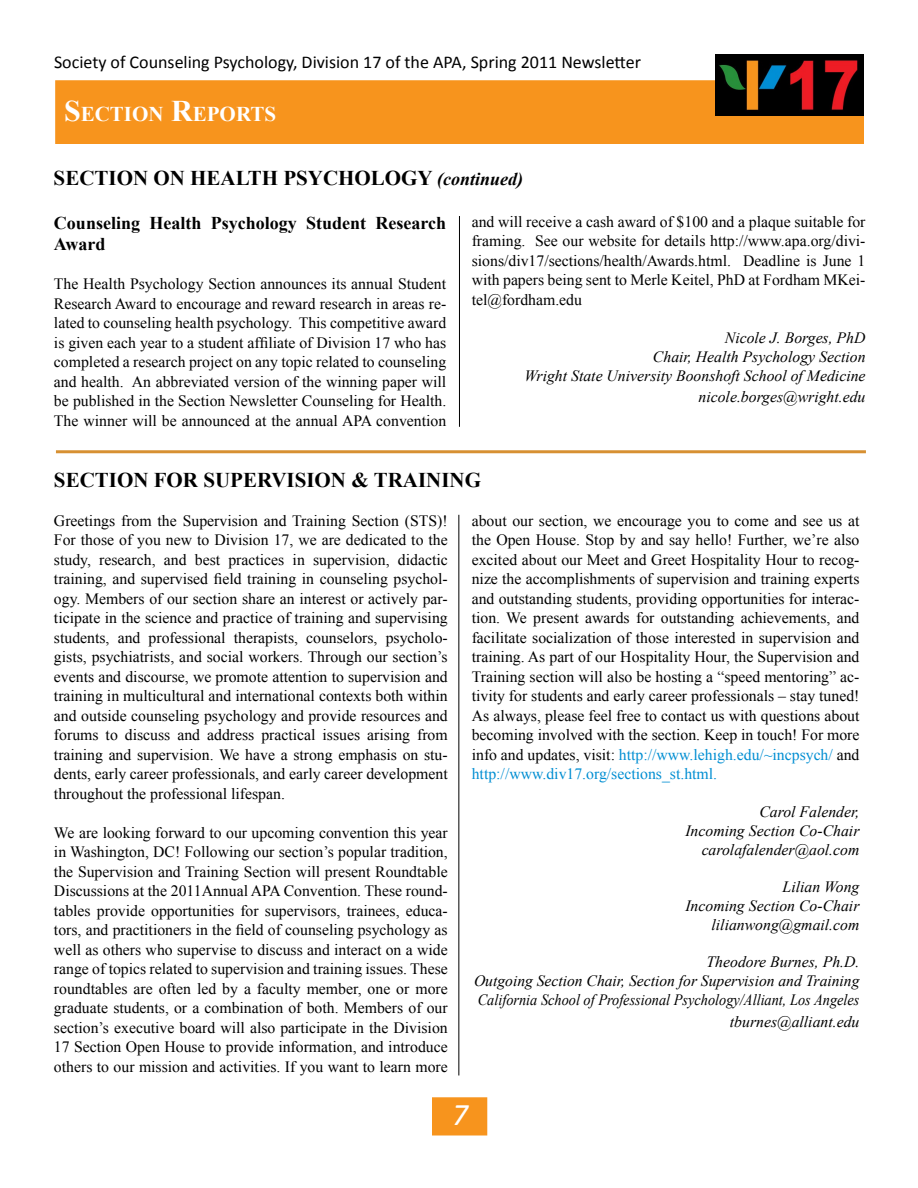
<style>
.page{position:relative;width:918px;height:1188px;background:#fff}
.page>*{position:absolute;margin:0;border:0;box-sizing:border-box;transform-origin:0 0}
.t1{font:italic 31.5px "Calibri";color:#fff}
.t2{font:700 21px "Times New Roman";color:#000}
.t3{font:700 21px "Times New Roman";color:#fff}
.t4{font:18px "Calibri";color:#000}
.t5{font:700 18px/21px "Times New Roman";color:#000}
.t6{font:15.75px/19.5px "Times New Roman";color:#000;text-align:justify}
.t7{font:italic 15.75px/18.8px "Times New Roman";color:#000;text-align:right}
.s1{font-size:30px}
.s2{font-style:italic;font-size:18px}
.s3{color:#008ed2}
</style>
<div class="page">
<div style="left:432px;top:1097px;width:55px;height:39px;background:#f7941d;border:2px solid #f7941d"></div>
<div style="left:55px;top:80px;width:809px;height:64px;background:#f7941d;border:2px solid #f7941d"></div>
<img style="left:716px;top:54px;width:148px;height:62px">
<hr style="left:56px;top:450px;width:810px;height:3px;background:#d79032">
<hr style="left:459px;top:216px;width:1px;height:211px;background:#000">
<hr style="left:458px;top:515px;width:1px;height:560px;background:#000">
<p class="t4" style="left:54px;top:50px;width:589px">Society of Counseling Psychology, Division 17 of the APA, Spring 2011 Newsletter</p>
<h2 class="t3" style="left:64px;top:100px;width:213px"><span class="s1">S</span>ECTION <span class="s1">R</span>EPORTS</h2>
<h2 class="t2" style="left:54px;top:164px;width:471px">SECTION ON HEALTH PSYCHOLOGY <span class="s2">(continued)</span></h2>
<p class="t5" style="left:54px;top:212px;width:394px">Counseling Health Psychology Student Research<br>Award</p>
<p class="t6" style="left:54px;top:274px;width:394px">The Health Psychology Section announces its annual Student Research Award to encourage and reward research in areas re&shy;lated to counseling health psychology. This competitive award is given each year to a student affiliate of Division 17 who has completed a research project on any topic related to counseling and health. An abbreviated version of the winning paper will be published in the Section Newsletter Counseling for Health.<br>The winner will be announced at the annual APA convention</p>
<p class="t6" style="left:472px;top:212px;width:395px">and will receive a cash award of $100 and a plaque suitable for framing. See our website for details http://www.apa.org/divi&shy;sions/div17/sections/health/Awards.html. Deadline is June 1 with papers being sent to Merle Keitel, PhD at Fordham MKei&shy;tel@fordham.edu</p>
<p class="t7" style="left:524px;top:328px;width:343px">Nicole J. Borges, PhD<br>Chair, Health Psychology Section<br>Wright State University Boonshoft School of Medicine</p>
<p class="t7" style="left:699px;top:387px;width:169px">nicole.borges@wright.edu</p>
<h2 class="t2" style="left:54px;top:466px;width:429px">SECTION FOR SUPERVISION &amp; TRAINING</h2>
<p class="t6" style="left:54px;top:510px;width:395px">Greetings from the Supervision and Training Section (STS)!<br>For those of you new to Division 17, we are dedicated to the study, research, and best practices in supervision, didactic training, and supervised field training in counseling psychol&shy;ogy. Members of our section share an interest or actively par&shy;ticipate in the science and practice of training and supervising students, and professional therapists, counselors, psycholo&shy;gists, psychiatrists, and social workers. Through our section’s events and discourse, we promote attention to supervision and training in multicultural and international contexts both within and outside counseling psychology and provide resources and forums to discuss and address practical issues arising from training and supervision. We have a strong emphasis on stu&shy;dents, early career professionals, and early career development throughout the professional lifespan.</p>
<p class="t6" style="left:54px;top:822px;width:395px">We are looking forward to our upcoming convention this year in Washington, DC! Following our section’s popular tradition, the Supervision and Training Section will present Roundtable Discussions at the 2011Annual APA Convention. These round&shy;tables provide opportunities for supervisors, trainees, educa&shy;tors, and practitioners in the field of counseling psychology as well as others who supervise to discuss and interact on a wide range of topics related to supervision and training issues. These roundtables are often led by a faculty member, one or more graduate students, or a combination of both. Members of our section’s executive board will also participate in the Division 17 Section Open House to provide information, and introduce others to our mission and activities. If you want to learn more</p>
<p class="t6" style="left:472px;top:510px;width:389px">about our section, we encourage you to come and see us at the Open House. Stop by and say hello! Further, we’re also excited about our Meet and Greet Hospitality Hour to recog&shy;nize the accomplishments of supervision and training experts and outstanding students, providing opportunities for interac&shy;tion. We present awards for outstanding achievements, and facilitate socialization of those interested in supervision and training. As part of our Hospitality Hour, the Supervision and Training section will also be hosting a “speed mentoring” ac&shy;tivity for students and early career professionals – stay tuned!<br>As always, please feel free to contact us with questions about becoming involved with the section. Keep in touch! For more info and updates, visit: <span class="s3">http://www.lehigh.edu/~incpsych/</span> and <span class="s3">http://www.div17.org/sections_st.html.</span></p>
<p class="t7" style="left:685px;top:802px;width:176px">Carol Falender,<br>Incoming Section Co-Chair carolafalender@aol.com</p>
<p class="t7" style="left:685px;top:877px;width:176px">Lilian Wong<br>Incoming Section Co-Chair lilianwong@gmail.com</p>
<p class="t7" style="left:474px;top:952px;width:387px;text-align:justify;text-indent:233px">Theodore Burnes, Ph.D.<br>Outgoing Section Chair, Section for Supervision and Training California School of Professional Psychology/Alliant, Los Angeles</p>
<p class="t7" style="left:730px;top:1012px;width:131px">tburnes@alliant.edu</p>
<h1 class="t1" style="left:452px;top:1093px;width:17px">7</h1>
</div>
